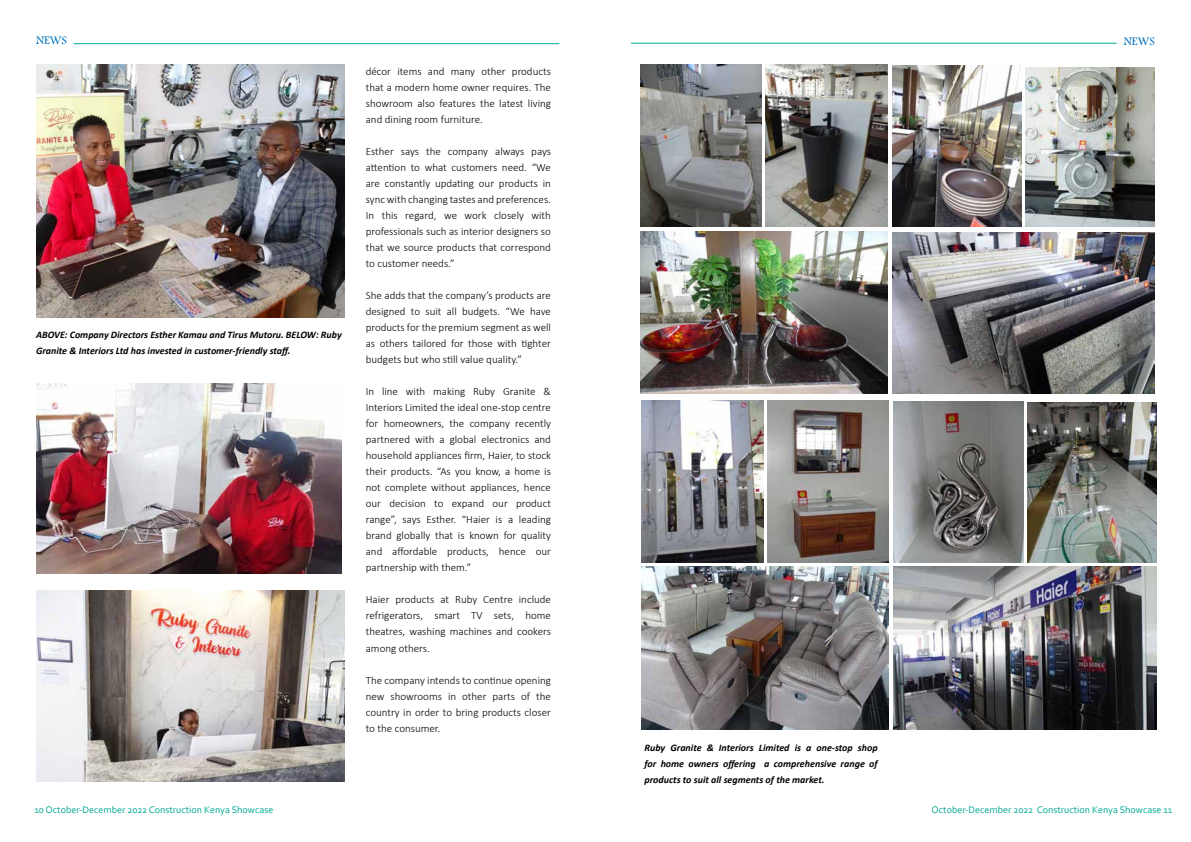
<style>
.page{position:relative;width:1191px;height:842px;background:#fff}
.page>*{position:absolute;margin:0;border:0;box-sizing:border-box;transform-origin:0 0}
.t1{font:12px "Footlight MT Light";color:#0072bc}
.t2{font:300 11px/16px "Calibri";color:#000;text-align:justify}
.t3{font:italic 700 10px/16px "Calibri";color:#000}
.t4{font:10px "Corbel";color:#00a995}
</style>
<div class="page">
<hr style="left:74px;top:43px;width:485px;height:1px;background:#00a995">
<hr style="left:631px;top:43px;width:485px;height:1px;background:#00a995">
<img style="left:36px;top:65px;width:308px;height:252px">
<img style="left:640px;top:65px;width:122px;height:162px">
<img style="left:765px;top:65px;width:122px;height:162px">
<img style="left:640px;top:231px;width:247px;height:162px">
<img style="left:892px;top:66px;width:129px;height:161px">
<img style="left:1025px;top:67px;width:130px;height:160px">
<img style="left:892px;top:233px;width:263px;height:160px">
<img style="left:642px;top:400px;width:121px;height:163px">
<img style="left:767px;top:400px;width:122px;height:163px">
<img style="left:642px;top:567px;width:247px;height:162px">
<img style="left:894px;top:401px;width:129px;height:162px">
<img style="left:1027px;top:403px;width:129px;height:160px">
<img style="left:894px;top:566px;width:262px;height:163px">
<img style="left:36px;top:383px;width:306px;height:191px">
<img style="left:36px;top:591px;width:308px;height:190px">
<p class="t1" style="left:36px;top:33px;width:32px">NEWS</p>
<p class="t1" style="left:1123px;top:34px;width:32px">NEWS</p>
<p class="t2" style="left:366px;top:64px;width:187px">décor items and many other products that a modern home owner requires. The showroom also features the latest living and dining room furniture.</p>
<p class="t2" style="left:366px;top:144px;width:187px">Esther says the company always pays attention to what customers need. “We are constantly updating our products in sync with changing tastes and preferences.<br>In this regard, we work closely with professionals such as interior designers so that we source products that correspond to customer needs.”</p>
<p class="t2" style="left:366px;top:288px;width:187px">She adds that the company’s products are designed to suit all budgets. “We have products for the premium segment as well as others tailored for those with tighter budgets but who still value quality.”</p>
<p class="t2" style="left:366px;top:384px;width:187px">In line with making Ruby Granite &amp; Interiors Limited the ideal one-stop centre for homeowners, the company recently partnered with a global electronics and household appliances firm, Haier, to stock their products. “As you know, a home is not complete without appliances, hence our decision to expand our product range”, says Esther. “Haier is a leading brand globally that is known for quality and affordable products, hence our partnership with them.”</p>
<p class="t2" style="left:366px;top:592px;width:187px">Haier products at Ruby Centre include refrigerators, smart TV sets, home theatres, washing machines and cookers among others.</p>
<p class="t2" style="left:366px;top:672px;width:187px">The company intends to continue opening new showrooms in other parts of the country in order to bring products closer to the consumer.</p>
<p class="t3" style="left:36px;top:327px;width:307px">ABOVE: Company Directors Esther Kamau and Tirus Mutoru. BELOW: Ruby<br>Granite &amp; Interiors Ltd has invested in customer-friendly staff.</p>
<p class="t3" style="left:644px;top:740px;width:235px;text-align:justify">Ruby Granite &amp; Interiors Limited is a one-stop shop for home owners offering a comprehensive range of products to suit all segments of the market.</p>
<p class="t4" style="left:34px;top:804px;width:240px">10 October-December 2022 Construction Kenya Showcase</p>
<p class="t4" style="left:931px;top:804px;width:242px">October-December 2022 Construction Kenya Showcase 11</p>
</div>
